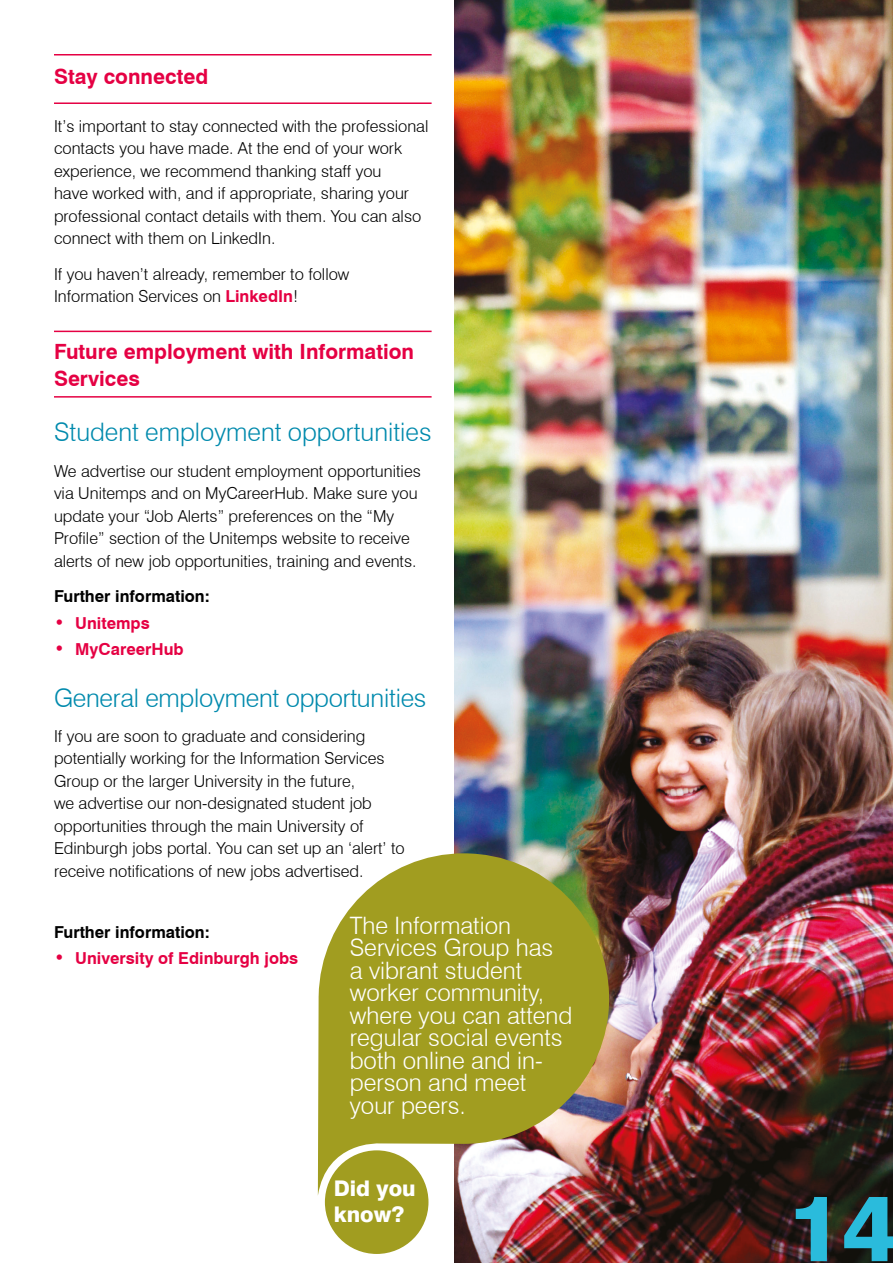
<style>
.page{position:relative;width:893px;height:1263px;background:#fff}
.page>*{position:absolute;margin:0;border:0;box-sizing:border-box;transform-origin:0 0}
.t1{font:800 93px "Swiss 721 BT";color:#2abbdc}
.t2{font:300 25.5px "Swiss 721 BT";letter-spacing:-.005em;color:#008aad}
.t3{font:300 24px/22.5px "Swiss 721 BT";color:#fff}
.t4{font:800 21.6px/26px "Swiss 721 BT";color:#fff}
.t5{font:700 21px/27px "Swiss 721 BT";color:#e50043}
.t6{font:300 16.5px/22.5px "Swiss 721 BT";color:#000}
.t7{font:700 16.5px "Swiss 721 BT";color:#e50043}
.t8{font:700 16.5px "Swiss 721 BT";color:#000}
.s1{font-weight:700;color:#e50043}
.s2{font-size:18px}
</style>
<div class="page">
<img style="left:455px;top:0;width:438px;height:1263px">
<hr style="left:54px;top:54px;width:378px;height:2px;background:#e50043">
<hr style="left:54px;top:331px;width:378px;height:1px;background:#e50043">
<hr style="left:54px;top:102px;width:378px;height:2px;background:#e50043">
<hr style="left:54px;top:396px;width:378px;height:2px;background:#e50043">
<svg style="left:318px;top:853px;width:291px;height:343px;background:#aca546"></svg>
<div style="left:325px;top:1150px;width:103px;height:104px;background:#a19d20;border-radius:50%"></div>
<p class="t5" style="left:54px;top:63px;width:156px">Stay connected</p>
<p class="t6" style="left:54px;top:115px;width:376px">It’s important to stay connected with the professional contacts you have made. At the end of your work experience, we recommend thanking staff you<br>have worked with, and if appropriate, sharing your professional contact details with them. You can also connect with them on LinkedIn.</p>
<p class="t6" style="left:54px;top:262px;width:297px">If you haven’t already, remember to follow<br>Information Services on <span class="s1">LinkedIn</span>!</p>
<p class="t5" style="left:54px;top:338px;width:362px">Future employment with Information<br>Services</p>
<h2 class="t2" style="left:54px;top:417px;width:379px">Student employment opportunities</h2>
<p class="t6" style="left:54px;top:459px;width:368px">We advertise our student employment opportunities via Unitemps and on MyCareerHub. Make sure you update your “Job Alerts” preferences on the “My Profile” section of the Unitemps website to receive alerts of new job opportunities, training and events.</p>
<p class="t8" style="left:54px;top:586px;width:157px">Further information:</p>
<p class="t7" style="left:54px;top:613px;width:97px"><span class="s2">•</span> Unitemps</p>
<p class="t7" style="left:54px;top:639px;width:131px"><span class="s2">•</span> MyCareerHub</p>
<h2 class="t2" style="left:54px;top:682px;width:374px">General employment opportunities</h2>
<p class="t6" style="left:54px;top:725px;width:352px">If you are soon to graduate and considering potentially working for the Information Services Group or the larger University in the future,<br>we advertise our non-designated student job opportunities through the main University of Edinburgh jobs portal. You can set up an ‘alert’ to receive notifications of new jobs advertised.</p>
<p class="t8" style="left:54px;top:922px;width:157px">Further information:</p>
<p class="t7" style="left:54px;top:948px;width:246px"><span class="s2">•</span> University of Edinburgh jobs</p>
<h3 class="t3" style="left:350px;top:913px;width:224px">The Information<br>Services Group has<br>a vibrant student worker community, where you can attend regular social events both online and in&shy;person and meet your peers.</h3>
<h3 class="t4" style="left:334px;top:1175px;width:83px">Did you know?</h3>
<h1 class="t1" style="left:787px;top:1171px;width:111px">14</h1>
</div>
